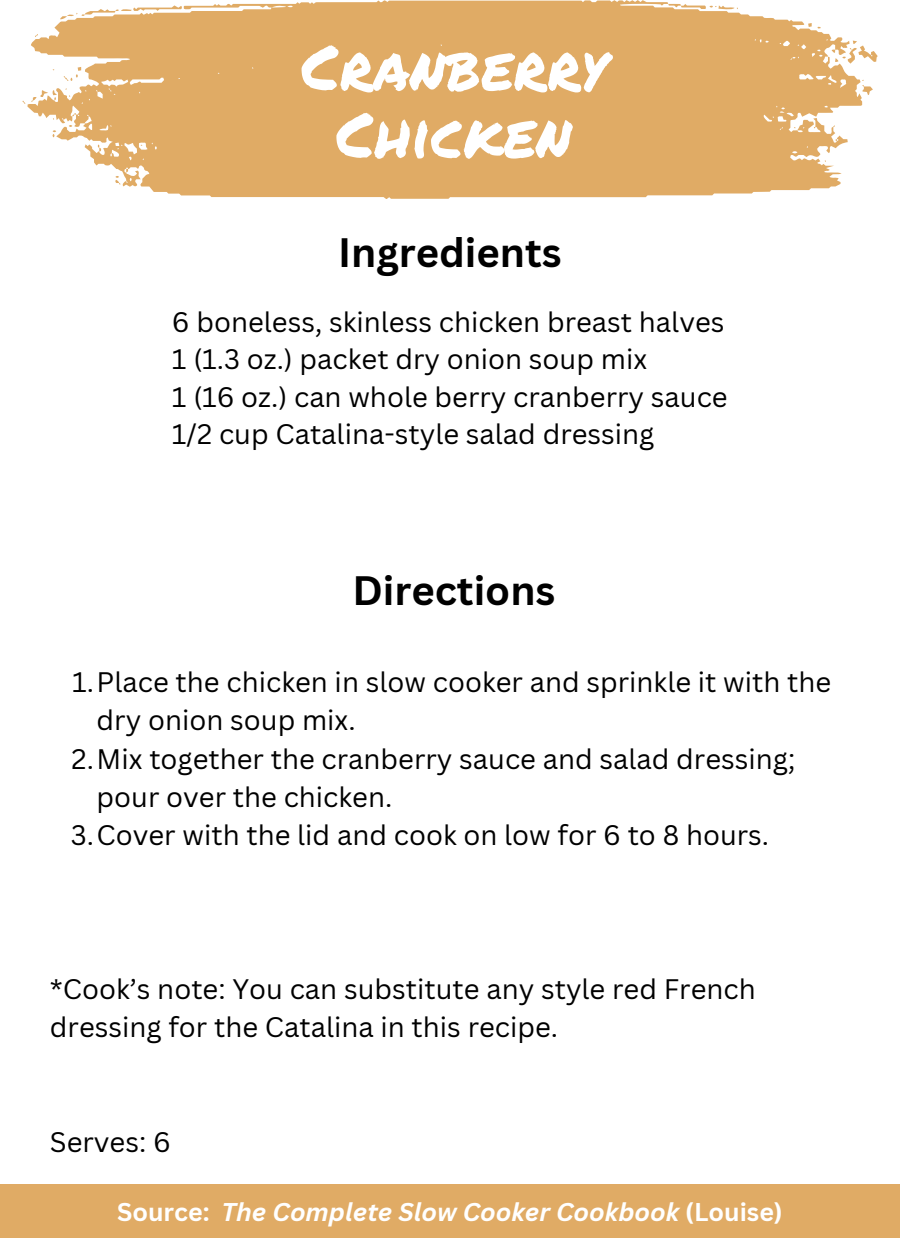
<style>
.page{position:relative;width:900px;height:1260px;background:#fff}
.page>*{position:absolute;margin:0;border:0;box-sizing:border-box;transform-origin:0 0}
.t1{font:62.5px/67.5px "Permanent Marker";color:#fff;text-align:center}
.t2{font:700 40px "Canva Sans";color:#000}
.t3{font:27.5px/38.2px "Canva Sans";color:#000}
.t4{font:italic 700 25px "Canva Sans";color:#fff}
.s1{font-style:normal}
</style>
<div class="page">
<svg style="left:27px;top:0;width:835px;height:199px;background:#e4b67a"></svg>
<svg style="left:808px;top:23px;width:4px;height:4px"></svg>
<svg style="left:97px;top:145px;width:4px;height:7px"></svg>
<svg style="left:52px;top:130px;width:4px;height:7px"></svg>
<svg style="left:668px;top:4px;width:70px;height:6px"></svg>
<svg style="left:60px;top:5px;width:122px;height:14px"></svg>
<svg style="left:34px;top:34px;width:5px;height:3px"></svg>
<svg style="left:832px;top:41px;width:45px;height:23px"></svg>
<svg style="left:64px;top:67px;width:17px;height:15px"></svg>
<svg style="left:862px;top:80px;width:11px;height:15px"></svg>
<svg style="left:65px;top:88px;width:5px;height:9px"></svg>
<svg style="left:22px;top:90px;width:35px;height:14px"></svg>
<svg style="left:72px;top:113px;width:4px;height:3px"></svg>
<svg style="left:115px;top:169px;width:13px;height:16px"></svg>
<div style="left:0;top:1184px;width:900px;height:54px;background:#e0ab65"></div>
<p class="t1" style="left:302px;top:32px;width:306px">CRANBERRY<br>CHICKEN</p>
<h1 class="t2" style="left:338px;top:224px;width:225px">Ingredients</h1>
<h2 class="t3" style="left:172px;top:302px;width:554px">6 boneless, skinless chicken breast halves</h2>
<p class="t3" style="left:172px;top:339px;width:477px">1 (1.3 oz.) packet dry onion soup mix</p>
<p class="t3" style="left:172px;top:377px;width:557px">1 (16 oz.) can whole berry cranberry sauce</p>
<p class="t3" style="left:172px;top:414px;width:484px">1/2 cup Catalina-style salad dressing</p>
<p class="t2" style="left:352px;top:562px;width:205px">Directions</p>
<h2 class="t3" style="left:97px;top:662px;width:736px;text-indent:-25px">1.Place the chicken in slow cooker and sprinkle it with the dry onion soup mix.</h2>
<p class="t3" style="left:97px;top:739px;width:700px;text-indent:-25px">2.Mix together the cranberry sauce and salad dressing; pour over the chicken.</p>
<p class="t3" style="left:71px;top:816px;width:700px">3.Cover with the lid and cook on low for 6 to 8 hours.</p>
<p class="t3" style="left:50px;top:969px;width:707px">*Cook’s note: You can substitute any style red French dressing for the Catalina in this recipe.</p>
<p class="t3" style="left:50px;top:1122px;width:122px">Serves: 6</p>
<p class="t4" style="left:117px;top:1194px;width:667px"><span class="s1">Source:</span> The Complete Slow Cooker Cookbook <span class="s1">(Louise)</span></p>
</div>
